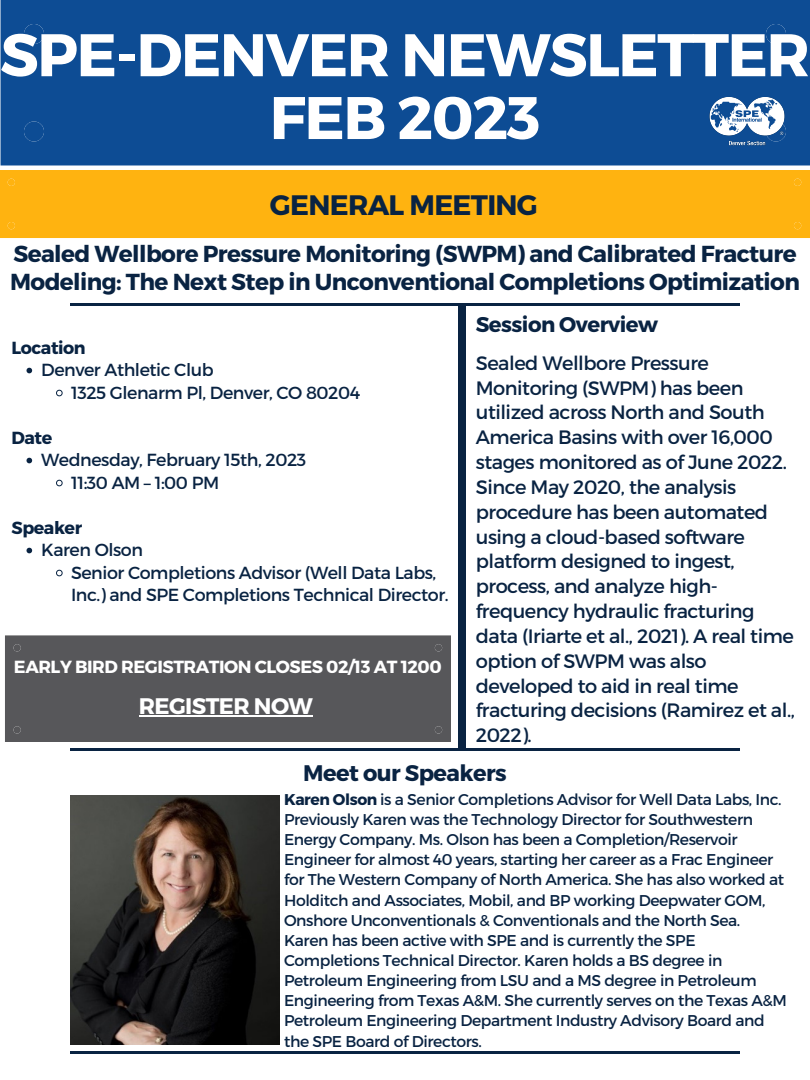
<style>
.page{position:relative;width:810px;height:1080px;background:#fff}
.page>*{position:absolute;margin:0;border:0;box-sizing:border-box;transform-origin:0 0}
.t1{font:700 60px/62.8px "Montserrat";letter-spacing:-.025em;color:#fff;text-align:center}
.t2{font:700 28.12px "Montserrat";letter-spacing:-.025em;color:#092342}
.t3{font:700 23.12px/27.6px "Montserrat";letter-spacing:-.025em;color:#092342}
.t4{font:700 22.5px "Montserrat";letter-spacing:-.025em;color:#092342}
.t5{font:700 22.5px "Montserrat";letter-spacing:-.025em;color:#fff}
.t6{font:700 21.25px "Montserrat";letter-spacing:-.025em;color:#092342}
.t7{font:19.38px/24.9px "Montserrat";letter-spacing:-.025em;color:#092342}
.t8{font:17.5px/22.5px "Montserrat";letter-spacing:-.025em;color:#092342}
.t9{font:700 17.5px "Montserrat";letter-spacing:-.025em;color:#fff}
.t10{font:700 17.5px "Montserrat";letter-spacing:-.025em;color:#092342}
.t11{font:15.62px/20.1px "Montserrat";letter-spacing:-.025em;color:#092342}
.s1{font-weight:700}
</style>
<div class="page">
<div style="left:458px;top:306px;width:8px;height:443px;background:#092342"></div>
<div style="left:1px;top:0;width:809px;height:165px;background:#0d4c94"></div>
<div style="left:24px;top:24px;width:20px;height:20px;background:#0d4c94;border-radius:50%"></div>
<div style="left:766px;top:24px;width:20px;height:20px;background:#0d4c94;border-radius:50%"></div>
<div style="left:24px;top:121px;width:20px;height:21px;background:#0d4c94;border-radius:50%"></div>
<div style="left:5px;top:635px;width:446px;height:107px;background:#57575a"></div>
<div style="left:14px;top:644px;width:7px;height:7px;background:#57575a;border-radius:50%"></div>
<div style="left:435px;top:644px;width:7px;height:7px;background:#57575a;border-radius:50%"></div>
<div style="left:435px;top:726px;width:7px;height:8px;background:#57575a;border-radius:50%"></div>
<div style="left:14px;top:726px;width:7px;height:8px;background:#57575a;border-radius:50%"></div>
<img style="left:704px;top:78px;width:87px;height:88px">
<div style="left:0;top:170px;width:810px;height:68px;background:#ffb310"></div>
<div style="left:8px;top:179px;width:7px;height:7px;background:#ffb310;border-radius:50%"></div>
<div style="left:794px;top:179px;width:7px;height:7px;background:#ffb310;border-radius:50%"></div>
<div style="left:794px;top:222px;width:7px;height:7px;background:#ffb310;border-radius:50%"></div>
<div style="left:8px;top:222px;width:7px;height:7px;background:#ffb310;border-radius:50%"></div>
<svg style="left:27px;top:368px;width:5px;height:5px"></svg>
<svg style="left:56px;top:390px;width:7px;height:6px"></svg>
<svg style="left:27px;top:458px;width:5px;height:5px"></svg>
<svg style="left:56px;top:480px;width:7px;height:6px"></svg>
<svg style="left:27px;top:548px;width:5px;height:5px"></svg>
<svg style="left:56px;top:570px;width:7px;height:6px"></svg>
<hr style="left:139px;top:715px;width:173px;height:2px;background:#fff">
<hr style="left:70px;top:303px;width:670px;height:2px;background:#092342">
<hr style="left:70px;top:1051px;width:670px;height:3px;background:#092342">
<hr style="left:70px;top:748px;width:670px;height:2px;background:#092342">
<img style="left:70px;top:796px;width:209px;height:248px">
<h1 class="t1" style="left:0;top:20px;width:811px">SPE-DENVER NEWSLETTER<br>FEB 2023</h1>
<h2 class="t2" style="left:270px;top:187px;width:269px">GENERAL MEETING</h2>
<h3 class="t3" style="left:10px;top:239px;width:791px">Sealed Wellbore Pressure Monitoring (SWPM) and Calibrated Fracture<br>Modeling: The Next Step in Unconventional Completions Optimization</h3>
<p class="t10" style="left:12px;top:336px;width:76px">Location</p>
<p class="t8" style="left:71px;top:358px;width:291px;text-indent:-30px">Denver Athletic Club<br>1325 Glenarm Pl, Denver, CO 80204</p>
<p class="t10" style="left:12px;top:426px;width:42px">Date</p>
<p class="t8" style="left:71px;top:448px;width:237px;text-indent:-30px">Wednesday, February 15th, 2023<br>11:30 AM – 1:00 PM</p>
<p class="t10" style="left:12px;top:516px;width:72px">Speaker</p>
<p class="t8" style="left:71px;top:538px;width:379px;text-indent:-30px">Karen Olson<br>Senior Completions Advisor (Well Data Labs,<br>Inc.) and SPE Completions Technical Director.</p>
<p class="t9" style="left:14px;top:655px;width:429px">EARLY BIRD REGISTRATION CLOSES 02/13 AT 1200</p>
<h3 class="t5" style="left:139px;top:691px;width:176px">REGISTER NOW</h3>
<h3 class="t6" style="left:476px;top:311px;width:184px">Session Overview</h3>
<p class="t7" style="left:476px;top:349px;width:321px">Sealed Wellbore Pressure<br>Monitoring (SWPM) has been utilized across North and South<br>America Basins with over 16,000 stages monitored as of June 2022.<br>Since May 2020, the analysis procedure has been automated using a cloud-based software platform designed to ingest, process, and analyze high&shy;frequency hydraulic fracturing data (Iriarte et al., 2021). A real time option of SWPM was also developed to aid in real time fracturing decisions (Ramirez et al.,<br>2022).</p>
<h3 class="t4" style="left:303px;top:758px;width:205px">Meet our Speakers</h3>
<p class="t11" style="left:284px;top:788px;width:504px"><span class="s1">Karen Olson</span> is a Senior Completions Advisor for Well Data Labs, Inc.<br>Previously Karen was the Technology Director for Southwestern Energy Company. Ms. Olson has been a Completion/Reservoir Engineer for almost 40 years, starting her career as a Frac Engineer for The Western Company of North America. She has also worked at Holditch and Associates, Mobil, and BP working Deepwater GOM, Onshore Unconventionals &amp; Conventionals and the North Sea.<br>Karen has been active with SPE and is currently the SPE Completions Technical Director. Karen holds a BS degree in Petroleum Engineering from LSU and a MS degree in Petroleum Engineering from Texas A&amp;M. She currently serves on the Texas A&amp;M Petroleum Engineering Department Industry Advisory Board and the SPE Board of Directors.</p>
</div>
